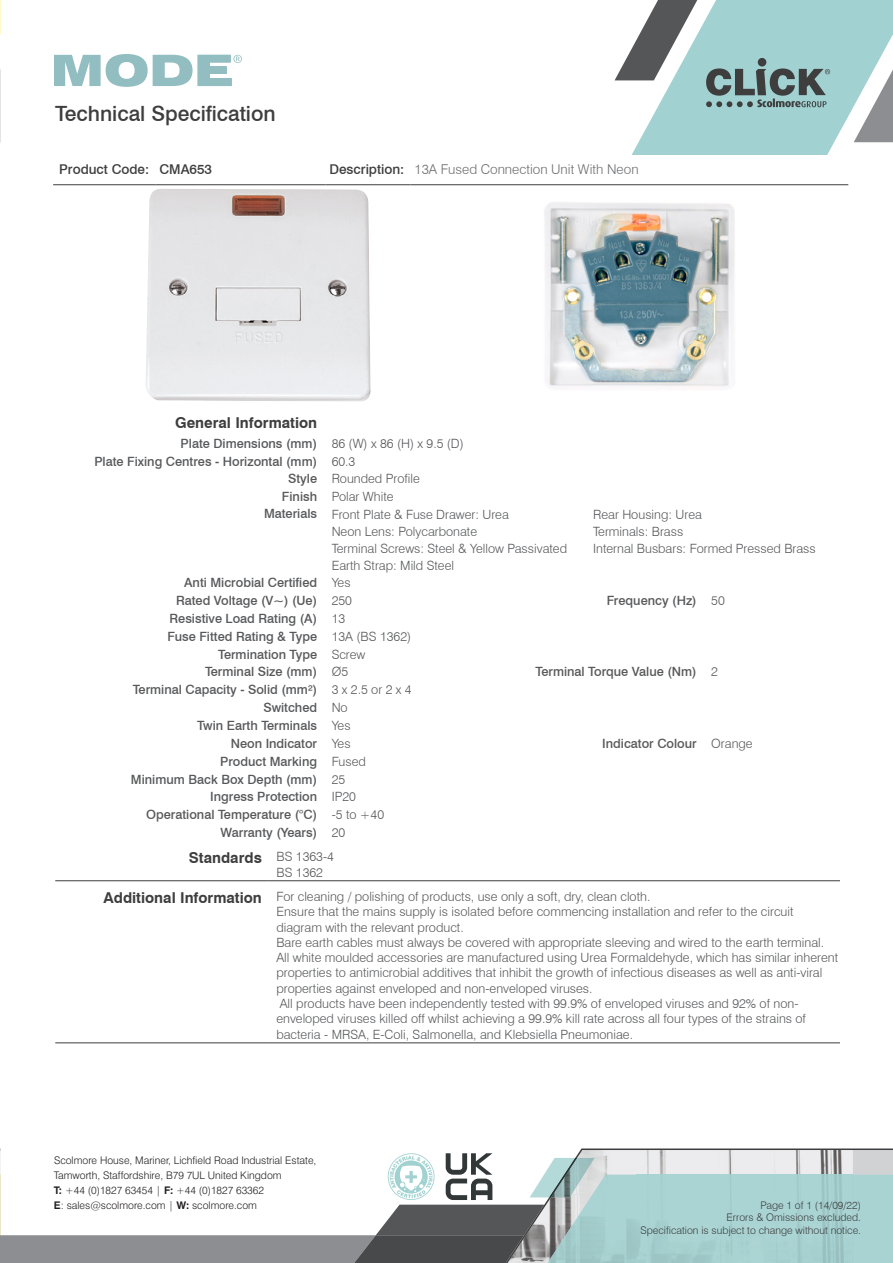
<style>
.page{position:relative;width:893px;height:1263px;background:#fff}
.page>*{position:absolute;margin:0;border:0;box-sizing:border-box;transform-origin:0 0}
.t1{font:500 21px "Swiss 721 BT";color:#3e3e3f}
.Main_Headers{font:700 15px "Swiss 721 BT";color:#3e3e3f}
.Description_Text_wit{font:300 13.5px "Swiss 721 BT";color:#6c6d70}
.Leading_Box_Text{font:500 13.5px "Swiss 721 BT";color:#3e3e3f}
.Product_Code_Text{font:500 13.5px "Swiss 721 BT";color:#3e3e3f}
.Table_Text_Right{font:300 12.75px/15.3px "Swiss 721 BT";color:#57585a}
.Table_Text_Left{font:500 12.75px "Swiss 721 BT";color:#57585a}
.t2{font:300 10.5px/15px "Swiss 721 BT";color:#231f20}
.Ommissions_Text_Grey{font:300 10.5px "Swiss 721 BT";color:#3e3e3f}
.s1{font-weight:700}
</style>
<div class="page">
<svg style="left:54px;top:54px;width:188px;height:33px"></svg>
<svg style="left:615px;top:0;width:278px;height:155px"></svg>
<svg style="left:0;top:1148px;width:893px;height:115px"></svg>
<hr style="left:53px;top:184px;width:102px;height:1px;background:#3e3e3f">
<hr style="left:155px;top:184px;width:149px;height:1px;background:#3e3e3f">
<svg style="left:304px;top:184px;width:21px;height:1px"></svg>
<hr style="left:325px;top:184px;width:85px;height:1px;background:#3e3e3f">
<hr style="left:410px;top:184px;width:438px;height:1px;background:#3e3e3f">
<img style="left:146px;top:189px;width:225px;height:212px">
<img style="left:544px;top:202px;width:191px;height:185px">
<hr style="left:55px;top:880px;width:213px;height:1px;background:#3e3e3f">
<hr style="left:268px;top:880px;width:578px;height:1px;background:#3e3e3f">
<hr style="left:55px;top:1042px;width:213px;height:1px;background:#3e3e3f">
<hr style="left:268px;top:1042px;width:578px;height:1px;background:#3e3e3f">
<div style="left:840px;top:398px;width:37px;height:749px;background:#fff"></div>
<h1 class="t1" style="left:55px;top:101px;width:222px">Technical Specification</h1>
<p class="Leading_Box_Text" style="left:59px;top:161px;width:92px">Product Code:</p>
<p class="Product_Code_Text" style="left:159px;top:161px;width:54px">CMA653</p>
<p class="Leading_Box_Text" style="left:329px;top:161px;width:76px">Description:</p>
<p class="Description_Text_wit" style="left:415px;top:161px;width:225px">13A Fused Connection Unit With Neon</p>
<p class="Main_Headers" style="left:175px;top:412px;width:144px">General Information</p>
<p class="Table_Text_Left" style="left:181px;top:435px;width:138px">Plate Dimensions (mm)</p>
<p class="Table_Text_Right" style="left:332px;top:435px;width:134px">86 (W) x 86 (H) x 9.5 (D)</p>
<p class="Table_Text_Left" style="left:94px;top:453px;width:224px">Plate Fixing Centres - Horizontal (mm)</p>
<p class="Table_Text_Right" style="left:332px;top:453px;width:25px">60.3</p>
<p class="Table_Text_Left" style="left:288px;top:471px;width:31px">Style</p>
<p class="Table_Text_Right" style="left:332px;top:471px;width:90px">Rounded Profile</p>
<p class="Table_Text_Left" style="left:282px;top:489px;width:37px">Finish</p>
<p class="Table_Text_Right" style="left:332px;top:489px;width:63px">Polar White</p>
<p class="Table_Text_Left" style="left:264px;top:506px;width:55px">Materials</p>
<p class="Table_Text_Right" style="left:332px;top:506px;width:179px">Front Plate &amp; Fuse Drawer: Urea</p>
<p class="Table_Text_Right" style="left:593px;top:506px;width:110px">Rear Housing: Urea</p>
<p class="Table_Text_Right" style="left:332px;top:523px;width:147px">Neon Lens: Polycarbonate</p>
<p class="Table_Text_Right" style="left:593px;top:523px;width:92px">Terminals: Brass</p>
<p class="Table_Text_Right" style="left:332px;top:540px;width:237px">Terminal Screws: Steel &amp; Yellow Passivated</p>
<p class="Table_Text_Right" style="left:593px;top:540px;width:224px">Internal Busbars: Formed Pressed Brass</p>
<p class="Table_Text_Right" style="left:332px;top:557px;width:124px">Earth Strap: Mild Steel</p>
<p class="Table_Text_Left" style="left:184px;top:575px;width:134px">Anti Microbial Certified</p>
<p class="Table_Text_Right" style="left:332px;top:575px;width:20px">Yes</p>
<p class="Table_Text_Left" style="left:176px;top:593px;width:143px">Rated Voltage (V~) (Ue)</p>
<p class="Table_Text_Right" style="left:332px;top:593px;width:22px">250</p>
<p class="Table_Text_Left" style="left:607px;top:593px;width:92px">Frequency (Hz)</p>
<p class="Table_Text_Right" style="left:711px;top:593px;width:15px">50</p>
<p class="Table_Text_Left" style="left:170px;top:610px;width:149px">Resistive Load Rating (A)</p>
<p class="Table_Text_Right" style="left:332px;top:610px;width:15px">13</p>
<p class="Table_Text_Left" style="left:168px;top:628px;width:151px">Fuse Fitted Rating &amp; Type</p>
<p class="Table_Text_Right" style="left:332px;top:628px;width:81px">13A (BS 1362)</p>
<p class="Table_Text_Left" style="left:218px;top:646px;width:100px">Termination Type</p>
<p class="Table_Text_Right" style="left:332px;top:646px;width:35px">Screw</p>
<p class="Table_Text_Left" style="left:205px;top:664px;width:114px">Terminal Size (mm)</p>
<p class="Table_Text_Right" style="left:332px;top:664px;width:18px">Ø5</p>
<p class="Table_Text_Left" style="left:536px;top:664px;width:163px">Terminal Torque Value (Nm)</p>
<p class="Table_Text_Right" style="left:711px;top:664px;width:8px">2</p>
<p class="Table_Text_Left" style="left:133px;top:682px;width:186px">Terminal Capacity - Solid (mm²)</p>
<p class="Table_Text_Right" style="left:332px;top:682px;width:82px">3 x 2.5 or 2 x 4</p>
<p class="Table_Text_Left" style="left:263px;top:700px;width:55px">Switched</p>
<p class="Table_Text_Right" style="left:332px;top:700px;width:18px">No</p>
<p class="Table_Text_Left" style="left:197px;top:718px;width:122px">Twin Earth Terminals</p>
<p class="Table_Text_Right" style="left:332px;top:718px;width:20px">Yes</p>
<p class="Table_Text_Left" style="left:231px;top:736px;width:88px">Neon Indicator</p>
<p class="Table_Text_Right" style="left:332px;top:735px;width:20px">Yes</p>
<p class="Table_Text_Left" style="left:602px;top:736px;width:96px">Indicator Colour</p>
<p class="Table_Text_Right" style="left:711px;top:735px;width:43px">Orange</p>
<p class="Table_Text_Left" style="left:220px;top:753px;width:98px">Product Marking</p>
<p class="Table_Text_Right" style="left:332px;top:753px;width:36px">Fused</p>
<p class="Table_Text_Left" style="left:131px;top:771px;width:188px">Minimum Back Box Depth (mm)</p>
<p class="Table_Text_Right" style="left:332px;top:771px;width:15px">25</p>
<p class="Table_Text_Left" style="left:210px;top:789px;width:108px">Ingress Protection</p>
<p class="Table_Text_Right" style="left:332px;top:789px;width:26px">IP20</p>
<p class="Table_Text_Left" style="left:146px;top:807px;width:172px">Operational Temperature (°C)</p>
<p class="Table_Text_Right" style="left:332px;top:807px;width:54px">-5 to +40</p>
<p class="Table_Text_Left" style="left:221px;top:825px;width:98px">Warranty (Years)</p>
<p class="Table_Text_Right" style="left:332px;top:825px;width:15px">20</p>
<p class="Main_Headers" style="left:189px;top:847px;width:74px">Standards</p>
<p class="Table_Text_Right" style="left:276px;top:849px;width:59px">BS 1363-4</p>
<p class="Table_Text_Right" style="left:276px;top:864px;width:48px">BS 1362</p>
<p class="Main_Headers" style="left:103px;top:887px;width:160px">Additional Information</p>
<p class="Table_Text_Right" style="left:276px;top:888px;width:376px">For cleaning / polishing of products, use only a soft, dry, clean cloth.</p>
<p class="Table_Text_Right" style="left:276px;top:904px;width:563px">Ensure that the mains supply is isolated before commencing installation and refer to the circuit diagram with the relevant product.<br>Bare earth cables must always be covered with appropriate sleeving and wired to the earth terminal.<br>All white moulded accessories are manufactured using Urea Formaldehyde, which has similar inherent properties to antimicrobial additives that inhibit the growth of infectious diseases as well as anti-viral properties against enveloped and non-enveloped viruses.<br>All products have been independently tested with 99.9% of enveloped viruses and 92% of non&shy;enveloped viruses killed off whilst achieving a 99.9% kill rate across all four types of the strains of bacteria - MRSA, E-Coli, Salmonella, and Klebsiella Pneumoniae.</p>
<p class="t2" style="left:54px;top:1153px;width:264px">Scolmore House, Mariner, Lichfield Road Industrial Estate, Tamworth, Staffordshire, B79 7UL United Kingdom<br><span class="s1">T:</span> +44 (0)1827 63454 | <span class="s1">F:</span> +44 (0)1827 63362<br><span class="s1">E</span>: sales@scolmore.com | <span class="s1">W:</span> scolmore.com</p>
<p class="Ommissions_Text_Grey" style="left:760px;top:1199px;width:102px">Page 1 of 1 (14/09/22)</p>
<p class="Ommissions_Text_Grey" style="left:727px;top:1211px;width:136px">Errors &amp; Omissions excluded.</p>
<p class="Ommissions_Text_Grey" style="left:640px;top:1224px;width:222px">Specification is subject to change without notice.</p>
</div>
